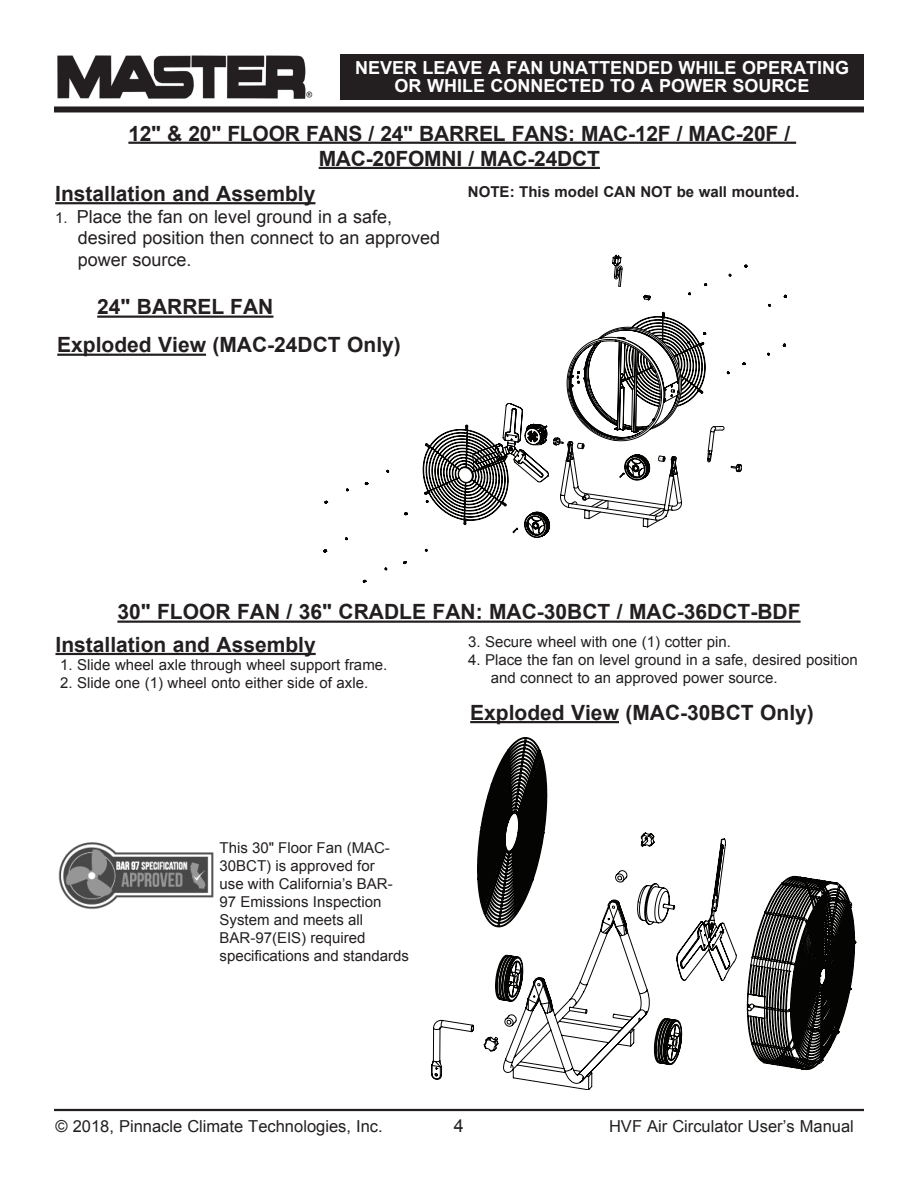
<style>
.page{position:relative;width:918px;height:1188px;background:#fff}
.page>*{position:absolute;margin:0;border:0;box-sizing:border-box;transform-origin:0 0}
.t1{font:700 21px "Arial";color:#231f20}
.paragraph{font:18px/21.6px "Arial";color:#231f20}
.t2{font:700 18px/18px "Arial";color:#fff;text-align:center}
.t3{font:16.5px "Arial";color:#231f20}
.paragraph-2{font:15px/18px "Arial";color:#231f20}
.paragraph-3{font:700 15px "Arial";color:#231f20}
.s1{font-size:15px}
</style>
<div class="page">
<div style="left:340px;top:54px;width:524px;height:45px;background:#231f20"></div>
<hr style="left:54px;top:1108px;width:810px;height:4px;background:#e3e2e2">
<hr style="left:54px;top:1109px;width:810px;height:2px;background:#231f20">
<div style="left:54px;top:106px;width:810px;height:6px;background:#231f20"></div>
<img style="left:58px;top:55px;width:254px;height:43px">
<hr style="left:55px;top:202px;width:260px;height:2px;background:#231f20">
<hr style="left:128px;top:142px;width:668px;height:2px;background:#231f20">
<hr style="left:319px;top:167px;width:281px;height:2px;background:#231f20">
<hr style="left:117px;top:621px;width:684px;height:2px;background:#231f20">
<hr style="left:56px;top:653px;width:260px;height:2px;background:#231f20">
<svg style="left:431px;top:737px;width:425px;height:353px"></svg>
<hr style="left:470px;top:721px;width:149px;height:2px;background:#231f20">
<img style="left:58px;top:842px;width:156px;height:68px">
<hr style="left:315px;top:627px;width:472px;height:1px;background:#c0bfbf">
<hr style="left:315px;top:251px;width:1px;height:339px;background:#c0bfbf">
<hr style="left:844px;top:251px;width:1px;height:339px;background:#c0bfbf">
<hr style="left:315px;top:251px;width:472px;height:1px;background:#c0bfbf">
<hr style="left:839px;top:251px;width:1px;height:339px;background:#c0bfbf">
<hr style="left:315px;top:622px;width:472px;height:1px;background:#c0bfbf">
<svg style="left:325px;top:343px;width:461px;height:195px"></svg>
<svg style="left:513px;top:255px;width:229px;height:281px"></svg>
<div style="left:56px;top:336px;width:394px;height:27px;background:#fff"></div>
<hr style="left:57px;top:354px;width:149px;height:2px;background:#231f20">
<hr style="left:97px;top:316px;width:176px;height:2px;background:#231f20">
<p class="t2" style="left:355px;top:59px;width:496px">NEVER LEAVE A FAN UNATTENDED WHILE OPERATING<br>OR WHILE CONNECTED TO A POWER SOURCE</p>
<p class="t1" style="left:128px;top:119px;width:663px">12" &amp; 20" FLOOR FANS / 24" BARREL FANS: MAC-12F / MAC-20F /</p>
<p class="t1" style="left:319px;top:144px;width:283px">MAC-20FOMNI / MAC-24DCT</p>
<p class="t1" style="left:55px;top:180px;width:262px">Installation and Assembly</p>
<p class="paragraph" style="left:78px;top:206px;width:364px;text-indent:-23px"><span class="s1">1.</span> Place the fan on level ground in a safe, desired position then connect to an approved power source.</p>
<p class="t1" style="left:97px;top:293px;width:178px">24" BARREL FAN</p>
<p class="t1" style="left:57px;top:331px;width:345px">Exploded View (MAC-24DCT Only)</p>
<p class="paragraph-3" style="left:468px;top:181px;width:333px">NOTE: This model CAN NOT be wall mounted.</p>
<p class="t1" style="left:117px;top:598px;width:685px">30" FLOOR FAN / 36" CRADLE FAN: MAC-30BCT / MAC-36DCT-BDF</p>
<p class="t1" style="left:56px;top:630px;width:262px">Installation and Assembly</p>
<p class="paragraph-2" style="left:60px;top:656px;width:329px">1. Slide wheel axle through wheel support frame.</p>
<p class="paragraph-2" style="left:60px;top:674px;width:310px">2. Slide one (1) wheel onto either side of axle.</p>
<p class="paragraph-2" style="left:468px;top:633px;width:265px">3. Secure wheel with one (1) cotter pin.</p>
<p class="paragraph-2" style="left:491px;top:651px;width:369px;text-indent:-23px">4. Place the fan on level ground in a safe, desired position and connect to an approved power source.</p>
<p class="t1" style="left:470px;top:699px;width:345px">Exploded View (MAC-30BCT Only)</p>
<p class="paragraph-2" style="left:220px;top:839px;width:191px">This 30" Floor Fan (MAC-<br>30BCT) is approved for<br>use with California’s BAR-<br>97 Emissions Inspection<br>System and meets all<br>BAR-97(EIS) required specifications and standards</p>
<p class="paragraph" style="left:454px;top:1115px;width:12px">4</p>
<p class="t3" style="left:55px;top:1116px;width:329px">© 2018, Pinnacle Climate Technologies, Inc.</p>
<p class="t3" style="left:609px;top:1116px;width:246px">HVF Air Circulator User’s Manual</p>
</div>
